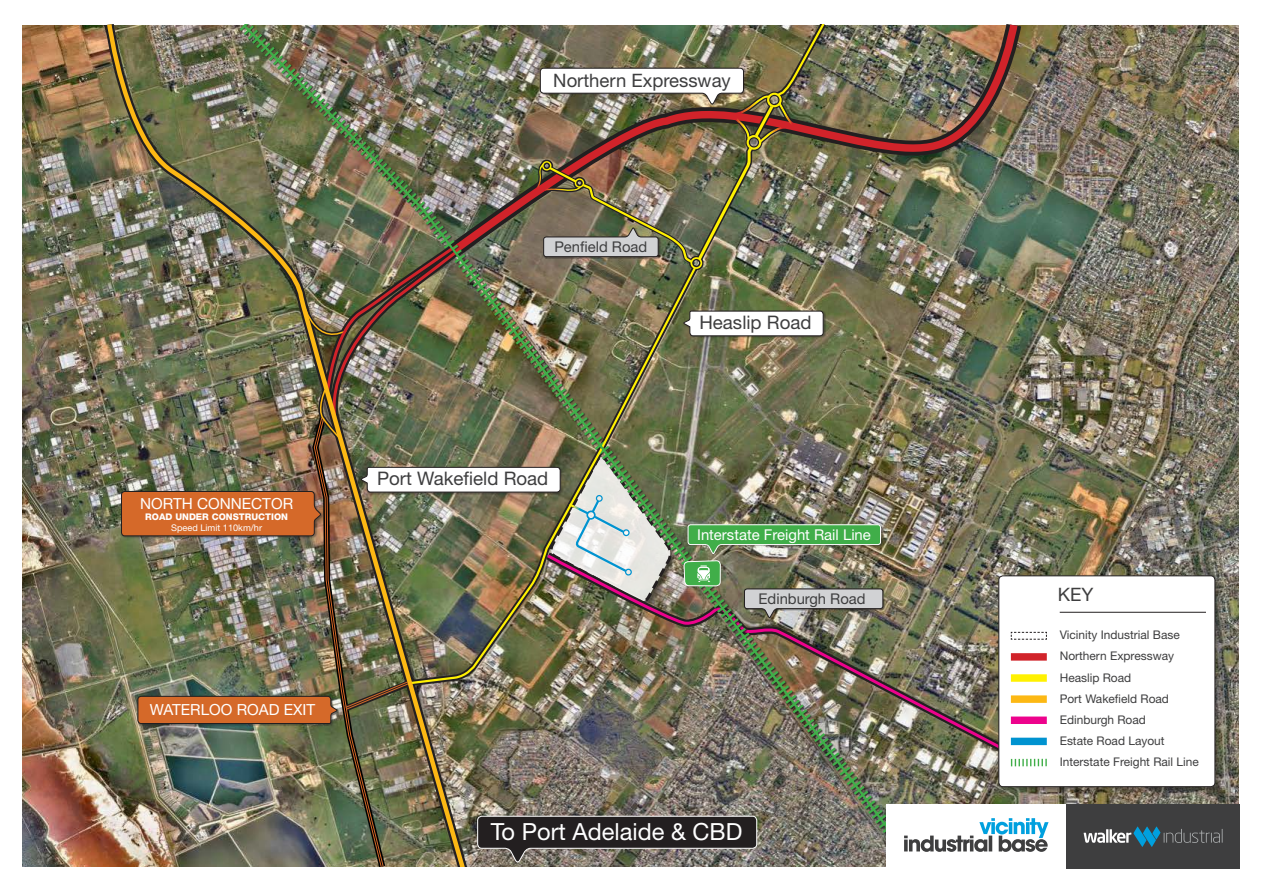
<style>
.page{position:relative;width:1263px;height:893px;background:#fff}
.page>*{position:absolute;margin:0;border:0;box-sizing:border-box;transform-origin:0 0}
.t1{font:23.7px "Helvetica Neue";color:#fff}
.t2{font:18.75px "Helvetica Neue";color:#3e3e3f}
.t3{font:18.45px "Helvetica Neue";color:#3e3e3f}
.t4{font:15.3px "Helvetica Neue";color:#fff}
.t5{font:14.85px "Helvetica Neue";color:#3e3e3f}
.t6{font:14.85px "Helvetica Neue";color:#fff}
.t7{font:11.85px "Helvetica Neue";color:#3e3e3f}
.t8{font:800 9.15px/10.9px "Helvetica Neue";color:#fff;text-align:center}
.s1{font-weight:400}
</style>
<div class="page">
<img style="left:22px;top:25px;width:1218px;height:842px">
<img style="left:105px;top:24px;width:16px;height:843px">
<div style="left:997px;top:574px;width:226px;height:221px;background:#231f20;opacity:.4"></div>
<div style="left:999px;top:576px;width:216px;height:211px;background:#fff;border-radius:4px"></div>
<div style="left:998px;top:575px;width:217px;height:212px;border:1px solid #231f20;border-radius:4px"></div>
<hr style="left:1060px;top:612px;width:146px;height:1px;background:#231f20">
<div style="left:1066px;top:805px;width:174px;height:64px;background:#3e3e3f"></div>
<svg style="left:1084px;top:826px;width:139px;height:21px"></svg>
<div style="left:887px;top:805px;width:179px;height:64px;background:#fff"></div>
<img style="left:121px;top:24px;width:927px;height:843px">
<p class="t4" style="left:140px;top:495px;width:155px">NORTH CONNECTOR</p>
<p class="t8" style="left:145px;top:512px;width:144px">ROAD UNDER CONSTRUCTION<br><span class="s1">Speed Limit 110km/hr</span></p>
<p class="t4" style="left:150px;top:701px;width:167px">WATERLOO ROAD EXIT</p>
<p class="t3" style="left:553px;top:69px;width:179px">Northern Expressway</p>
<p class="t5" style="left:554px;top:237px;width:94px">Penfield Road</p>
<p class="t2" style="left:699px;top:311px;width:114px">Heaslip Road</p>
<p class="t2" style="left:377px;top:467px;width:173px">Port Wakefield Road</p>
<p class="t6" style="left:697px;top:525px;width:175px">Interstate Freight Rail Line</p>
<p class="t5" style="left:758px;top:589px;width:109px">Edinburgh Road</p>
<p class="t1" style="left:491px;top:817px;width:253px">To Port Adelaide &amp; CBD</p>
<p class="t3" style="left:1058px;top:583px;width:37px">KEY</p>
<p class="t7" style="left:1060px;top:628px;width:122px">Vicinity Industrial Base</p>
<p class="t7" style="left:1060px;top:649px;width:116px">Northern Expressway</p>
<p class="t7" style="left:1060px;top:670px;width:73px">Heaslip Road</p>
<p class="t7" style="left:1060px;top:691px;width:111px">Port Wakefield Road</p>
<p class="t7" style="left:1060px;top:713px;width:88px">Edinburgh Road</p>
<p class="t7" style="left:1060px;top:734px;width:106px">Estate Road Layout</p>
<p class="t7" style="left:1060px;top:755px;width:141px">Interstate Freight Rail Line</p>
</div>
